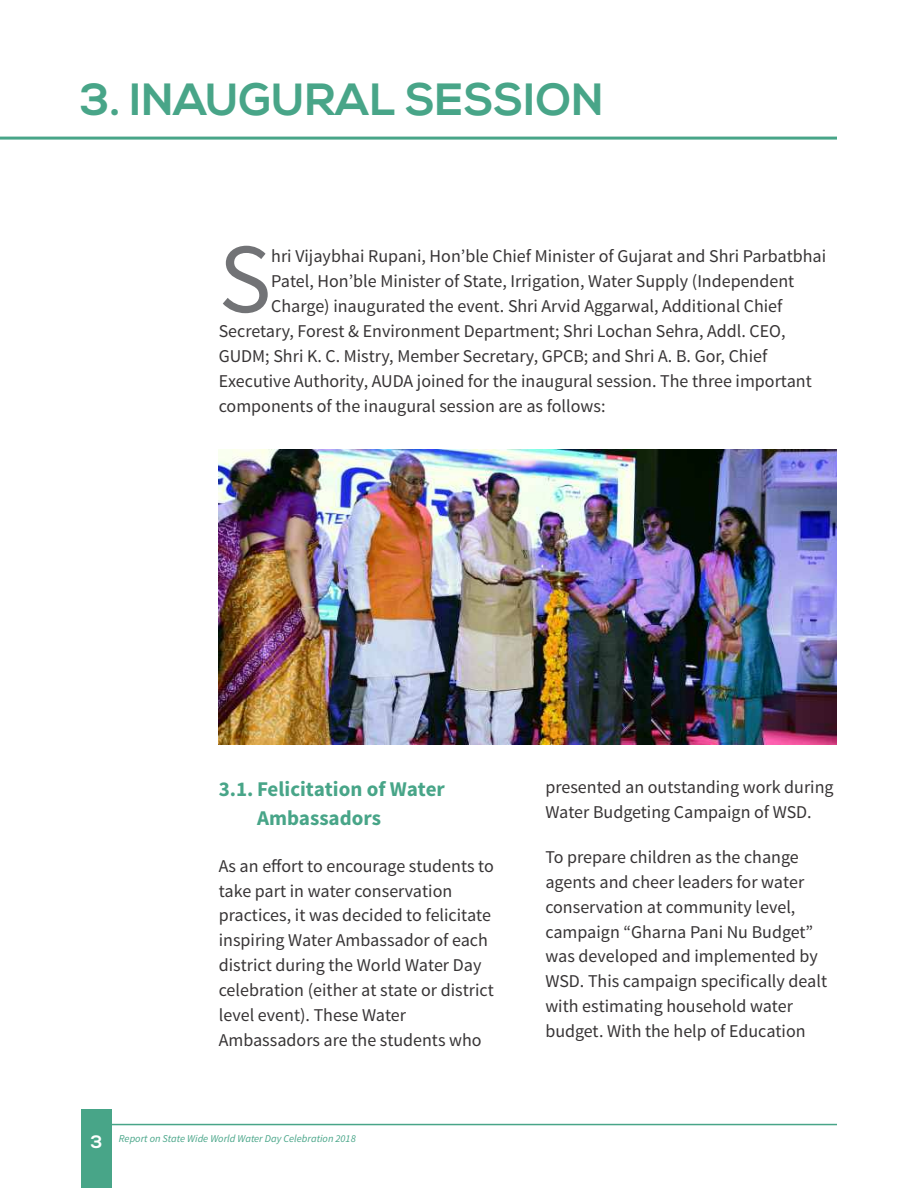
<style>
.page{position:relative;width:918px;height:1188px;background:#fff}
.page>*{position:absolute;margin:0;border:0;box-sizing:border-box;transform-origin:0 0}
.t1{font:99.3px "Source Sans Pro";color:#727376}
.t2{font:700 45px "Nexa";color:#48a588}
.t3{font:700 21px/29.1px "Source Sans Pro";color:#48a588}
.t4{font:18px/24.9px "Source Sans Pro";color:#373435}
.t5{font:italic 10.5px "Source Sans Pro";color:#48a588}
.s1{font-family:"Nexa";font-weight:700;font-style:normal;font-size:18px;color:#fefefe}
</style>
<div class="page">
<hr style="left:0;top:137px;width:837px;height:3px;background:#48a588">
<img style="left:219px;top:450px;width:618px;height:295px">
<div style="left:81px;top:1109px;width:31px;height:79px;background:#48a588"></div>
<hr style="left:81px;top:1124px;width:756px;height:1px;background:#48a588">
<h2 class="t2" style="left:81px;top:81px;width:525px">3. INAUGURAL SESSION</h2>
<h1 class="t1" style="left:219px;top:238px;width:54px">S</h1>
<p class="t4" style="left:271px;top:245px;width:556px">hri Vijaybhai Rupani, Hon’ble Chief Minister of Gujarat and Shri Parbatbhai</p>
<p class="t4" style="left:271px;top:270px;width:525px">Patel, Hon’ble Minister of State, Irrigation, Water Supply (Independent</p>
<p class="t4" style="left:271px;top:295px;width:513px">Charge) inaugurated the event. Shri Arvid Aggarwal, Additional Chief</p>
<p class="t4" style="left:219px;top:320px;width:568px">Secretary, Forest &amp; Environment Department; Shri Lochan Sehra, Addl. CEO,</p>
<p class="t4" style="left:219px;top:345px;width:550px">GUDM; Shri K. C. Mistry, Member Secretary, GPCB; and Shri A. B. Gor, Chief</p>
<p class="t4" style="left:219px;top:370px;width:595px">Executive Authority, AUDA joined for the inaugural session. The three important</p>
<p class="t4" style="left:219px;top:395px;width:388px">components of the inaugural session are as follows:</p>
<p class="t3" style="left:257px;top:776px;width:189px;text-indent:-38px">3.1. Felicitation of Water<br>Ambassadors</p>
<p class="t4" style="left:219px;top:855px;width:277px">As an effort to encourage students to take part in water conservation practices, it was decided to felicitate inspiring Water Ambassador of each district during the World Water Day celebration (either at state or district level event). These Water Ambassadors are the students who</p>
<p class="t5" style="left:91px;top:1135px;width:266px"><span class="s1">3</span> Report on State Wide World Water Day Celebration 2018</p>
<p class="t4" style="left:545px;top:776px;width:290px">presented an outstanding work during<br>Water Budgeting Campaign of WSD.</p>
<p class="t4" style="left:545px;top:846px;width:283px">To prepare children as the change agents and cheer leaders for water conservation at community level, campaign “Gharna Pani Nu Budget” was developed and implemented by WSD. This campaign specifically dealt with estimating household water budget. With the help of Education</p>
</div>
